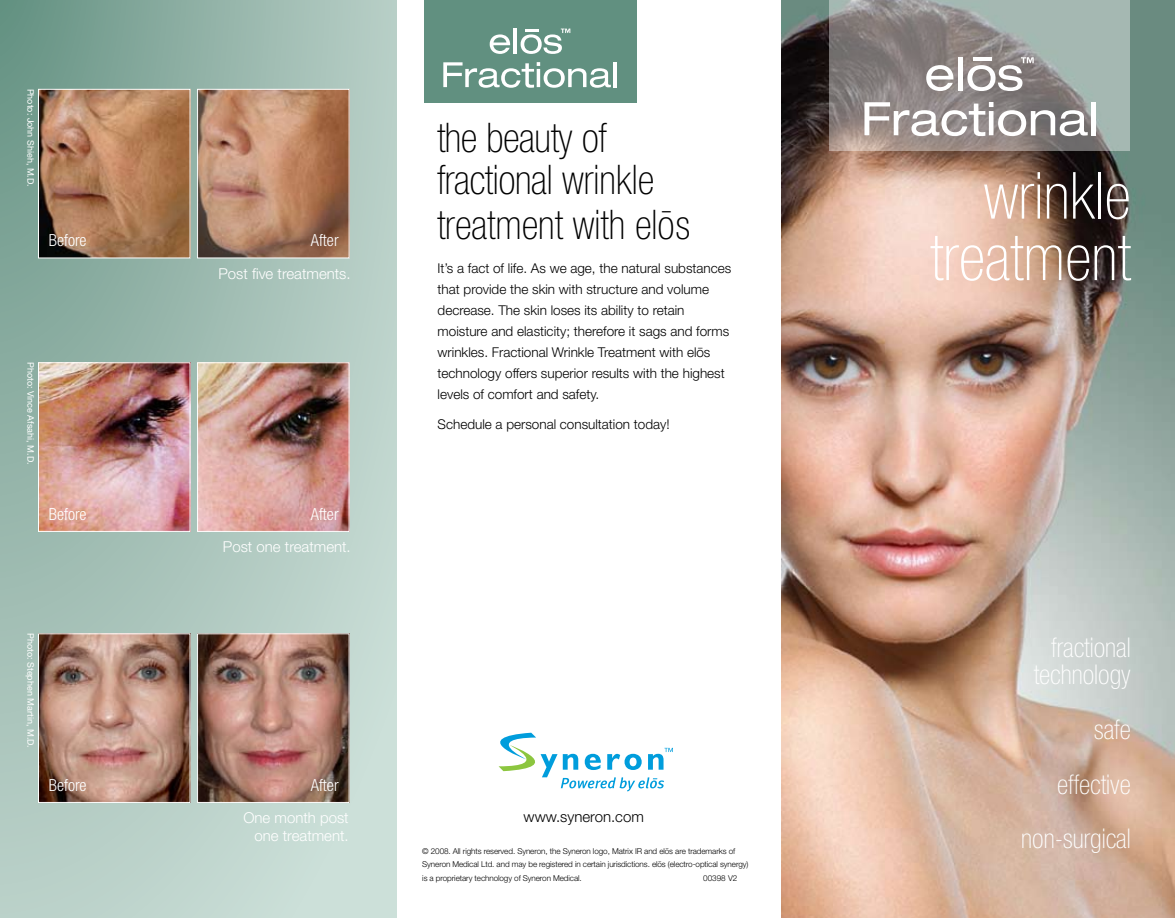
<style>
.page{position:relative;width:1175px;height:918px;background:#fff}
.page>*{position:absolute;margin:0;border:0;box-sizing:border-box;transform-origin:0 0}
.t1{font:64.5px/61.5px "Context Reprise Thin Cond S Si Normal";color:#fff;text-align:right}
.t2{font:40.5px/43.5px "Context Reprise Thin Cond S Si Normal";color:#000}
.t3{font:27px/54.8px "Context Reprise Thin Cond S Si Normal";color:#fff;text-align:right}
.t4{font:700 16.5px "Context Reprise Light Cond S Si";color:#fff}
.t5{font:300 15px/18px "Helvetica Neue";color:#fff;text-align:right}
.t6{font:300 15px "Helvetica Neue";color:#000}
.t7{font:300 13.5px/21px "Helvetica Neue";color:#000}
.t8{font:9px "Helvetica Neue";color:#fff}
.t9{font:300 8.1px/13.5px "Helvetica Neue";letter-spacing:-.01em;color:#000}
</style>
<div class="page">
<img style="left:781px;top:0;width:393px;height:918px">
<div style="left:424px;top:0;width:212px;height:103px;background:#619080"></div>
<svg style="left:0;top:0;width:396px;height:918px;background:#a8c3ba"></svg>
<svg style="left:830px;top:0;width:300px;height:151px;background:#949692"></svg>
<svg style="left:498px;top:733px;width:175px;height:58px"></svg>
<img style="left:40px;top:91px;width:148px;height:165px">
<div style="left:38px;top:89px;width:152px;height:169px;border:1px solid #fff"></div>
<img style="left:199px;top:91px;width:148px;height:165px">
<div style="left:197px;top:89px;width:152px;height:169px;border:1px solid #fff"></div>
<img style="left:40px;top:364px;width:148px;height:166px">
<div style="left:38px;top:362px;width:152px;height:170px;border:1px solid #fff"></div>
<img style="left:199px;top:364px;width:148px;height:166px">
<div style="left:197px;top:362px;width:152px;height:170px;border:1px solid #fff"></div>
<img style="left:40px;top:635px;width:148px;height:166px">
<div style="left:38px;top:633px;width:152px;height:170px;border:1px solid #fff"></div>
<img style="left:199px;top:635px;width:148px;height:166px">
<div style="left:197px;top:633px;width:152px;height:170px;border:1px solid #fff"></div>
<svg style="left:864px;top:102px;width:223px;height:34px"></svg>
<div style="left:1090px;top:102px;width:5px;height:33px;background:#fff"></div>
<svg style="left:926px;top:65px;width:27px;height:26px"></svg>
<hr style="left:958px;top:57px;width:4px;height:33px;background:#fff">
<svg style="left:967px;top:57px;width:66px;height:34px"></svg>
<svg style="left:443px;top:62px;width:168px;height:26px"></svg>
<hr style="left:613px;top:62px;width:3px;height:25px;background:#fff">
<svg style="left:489px;top:34px;width:21px;height:20px"></svg>
<hr style="left:513px;top:28px;width:4px;height:25px;background:#fff">
<svg style="left:520px;top:29px;width:50px;height:25px"></svg>
<p class="t8" style="left:36px;top:88px;width:100px;rotate:90deg">Photo: John Shieh, M.D.</p>
<p class="t4" style="left:49px;top:231px;width:39px">Before</p>
<p class="t4" style="left:311px;top:231px;width:29px">After</p>
<p class="t5" style="left:218px;top:264px;width:134px">Post five treatments.</p>
<p class="t8" style="left:36px;top:362px;width:104px;rotate:90deg">Photo: Vince Afsahi, M.D.</p>
<p class="t4" style="left:49px;top:504px;width:39px">Before</p>
<p class="t4" style="left:311px;top:504px;width:29px">After</p>
<p class="t5" style="left:223px;top:537px;width:129px">Post one treatment.</p>
<p class="t8" style="left:36px;top:633px;width:116px;rotate:90deg">Photo: Stephen Martin, M.D.</p>
<p class="t4" style="left:49px;top:775px;width:39px">Before</p>
<p class="t4" style="left:311px;top:775px;width:29px">After</p>
<p class="t5" style="left:243px;top:809px;width:107px">One month post one treatment.</p>
<h2 class="t2" style="left:437px;top:115px;width:255px">the beauty of fractional wrinkle treatment with elo¯ s</h2>
<p class="t7" style="left:437px;top:257px;width:295px">It’s a fact of life. As we age, the natural substances that provide the skin with structure and volume decrease. The skin loses its ability to retain moisture and elasticity; therefore it sags and forms wrinkles. Fractional Wrinkle Treatment with elo¯ s technology offers superior results with the highest levels of comfort and safety.</p>
<p class="t7" style="left:437px;top:413px;width:234px">Schedule a personal consultation today!</p>
<p class="t6" style="left:523px;top:808px;width:122px">www.syneron.com</p>
<p class="t9" style="left:422px;top:844px;width:328px">© 2008. All rights reserved. Syneron, the Syneron logo, Matrix IR and elo¯ s are trademarks of<br>Syneron Medical Ltd. and may be registered in certain jurisdictions. elo¯ s (electro-optical synergy) is a proprietary technology of Syneron Medical.</p>
<p class="t9" style="left:703px;top:871px;width:36px">00398 V2</p>
<h1 class="t1" style="left:930px;top:164px;width:202px">wrinkle treatment</h1>
<h3 class="t3" style="left:1033px;top:634px;width:98px;line-height:27px">fractional technology</h3>
<h3 class="t3" style="left:1021px;top:702px;width:111px">safe effective non-surgical</h3>
</div>
